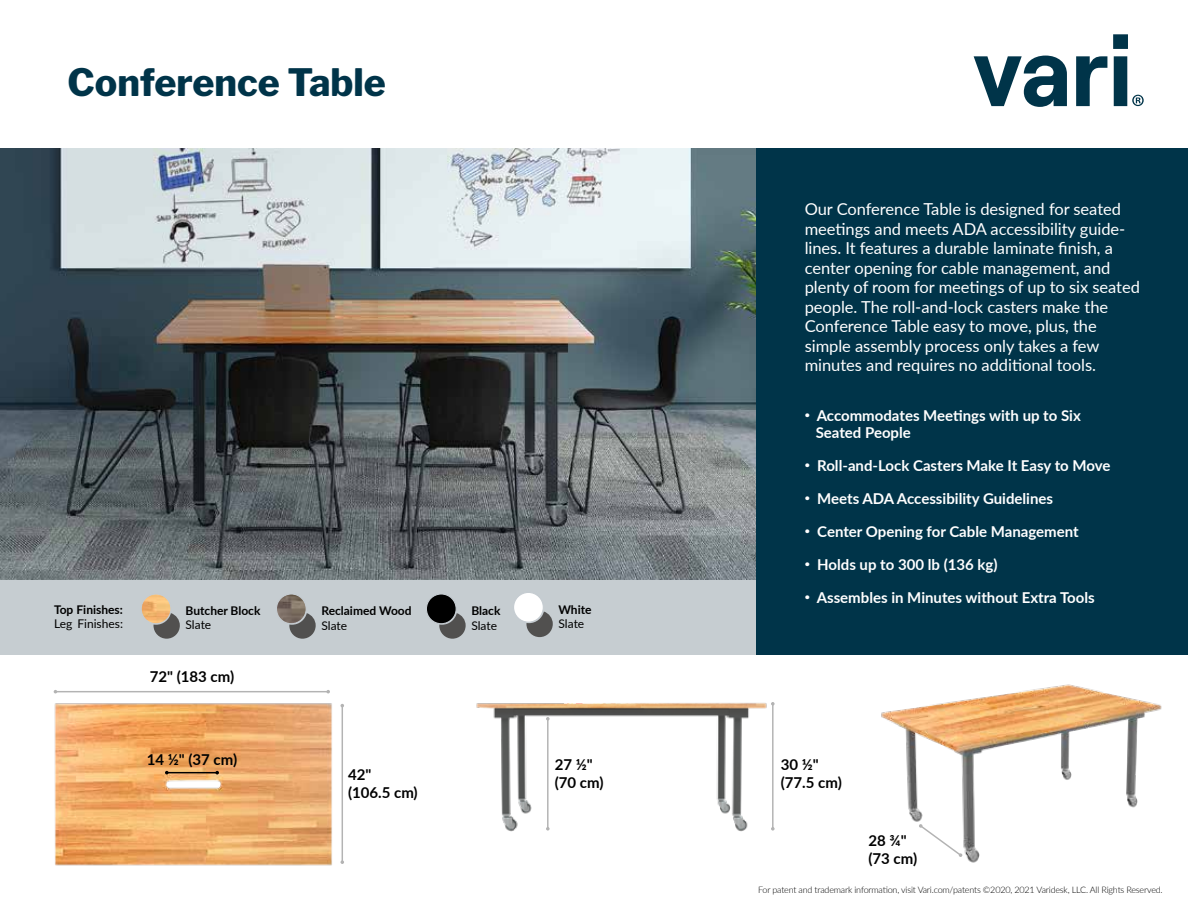
<style>
.page{position:relative;width:1188px;height:918px;background:#fff}
.page>*{position:absolute;margin:0;border:0;box-sizing:border-box;transform-origin:0 0}
.t1{font:800 37.5px "Libre Franklin";color:#003449}
.Body_Copy{font:16.5px/19.5px "Lato";letter-spacing:-.005em;color:#fff}
.Icon_Description{font:700 15px/16.5px "Lato";color:#fff}
.t2{font:700 15px "Lato";color:#000}
.Icon_Description-2{font:700 12px "Lato";color:#000}
.Icon_Description-3{font:12px "Lato";color:#000}
.legal{font:300 9px "Lato";letter-spacing:-.02em;color:#000}
</style>
<div class="page">
<div style="left:752px;top:148px;width:436px;height:507px;background:#003449"></div>
<img style="left:476px;top:702px;width:291px;height:130px">
<hr style="left:772px;top:704px;width:2px;height:125px;background:#000">
<svg style="left:771px;top:702px;width:4px;height:4px"></svg>
<svg style="left:771px;top:827px;width:4px;height:4px"></svg>
<svg style="left:974px;top:34px;width:170px;height:73px"></svg>
<img style="left:0;top:148px;width:756px;height:432px">
<hr style="left:342px;top:706px;width:1px;height:156px;background:#000">
<svg style="left:340px;top:860px;width:4px;height:4px"></svg>
<img style="left:54px;top:703px;width:278px;height:163px">
<hr style="left:55px;top:691px;width:273px;height:1px;background:#000">
<svg style="left:326px;top:690px;width:4px;height:3px"></svg>
<hr style="left:167px;top:772px;width:50px;height:1px;background:#000">
<hr style="left:547px;top:719px;width:2px;height:110px;background:#000">
<svg style="left:546px;top:717px;width:4px;height:4px"></svg>
<svg style="left:546px;top:827px;width:4px;height:4px"></svg>
<img style="left:881px;top:684px;width:281px;height:179px">
<svg style="left:919px;top:824px;width:44px;height:33px"></svg>
<div style="left:0;top:580px;width:756px;height:75px;background:#c6cdd1"></div>
<img style="left:141px;top:594px;width:30px;height:30px;border-radius:15px">
<div style="left:141px;top:593px;width:30px;height:31px;border:1px solid #c5ccd1;border-radius:50%"></div>
<svg style="left:153px;top:613px;width:27px;height:26px"></svg>
<div style="left:426px;top:594px;width:30px;height:30px;background:#000;border-radius:50%"></div>
<div style="left:426px;top:593px;width:31px;height:31px;border:1px solid #c5ccd1;border-radius:50%"></div>
<svg style="left:439px;top:613px;width:27px;height:26px"></svg>
<div style="left:514px;top:592px;width:29px;height:30px;background:#fff;border-radius:50%"></div>
<div style="left:513px;top:592px;width:31px;height:31px;border:1px solid #c5ccd1;border-radius:50%"></div>
<svg style="left:526px;top:612px;width:27px;height:25px"></svg>
<img style="left:276px;top:594px;width:30px;height:30px;border-radius:15px">
<div style="left:276px;top:593px;width:31px;height:31px;border:1px solid #c5ccd1;border-radius:50%"></div>
<svg style="left:289px;top:613px;width:27px;height:26px"></svg>
<p class="t1" style="left:68px;top:60px;width:320px">Conference Table</p>
<p class="Icon_Description-2" style="left:54px;top:600px;width:70px">Top Finishes:</p>
<p class="Icon_Description-3" style="left:54px;top:615px;width:70px">Leg Finishes:</p>
<p class="Icon_Description-2" style="left:186px;top:602px;width:76px">Butcher Block</p>
<p class="Icon_Description-3" style="left:186px;top:616px;width:27px">Slate</p>
<p class="t2" style="left:150px;top:666px;width:86px">72" (183 cm)</p>
<p class="Icon_Description-2" style="left:321px;top:602px;width:92px">Reclaimed Wood</p>
<p class="Icon_Description-3" style="left:321px;top:617px;width:27px">Slate</p>
<p class="Icon_Description-2" style="left:471px;top:602px;width:31px">Black</p>
<p class="Icon_Description-3" style="left:471px;top:617px;width:27px">Slate</p>
<p class="Icon_Description-2" style="left:558px;top:600px;width:35px">White</p>
<p class="Icon_Description-3" style="left:559px;top:615px;width:27px">Slate</p>
<p class="t2" style="left:147px;top:749px;width:92px">14 ½" (37 cm)</p>
<p class="t2" style="left:555px;top:753px;width:39px">27 ½"</p>
<p class="t2" style="left:555px;top:771px;width:50px">(70 cm)</p>
<p class="t2" style="left:348px;top:764px;width:25px">42"</p>
<p class="t2" style="left:348px;top:782px;width:71px">(106.5 cm)</p>
<p class="Body_Copy" style="left:805px;top:199px;width:337px">Our Conference Table is designed for seated meetings and meets ADA accessibility guide&shy;lines. It features a durable laminate finish, a center opening for cable management, and plenty of room for meetings of up to six seated people. The roll-and-lock casters make the Conference Table easy to move, plus, the simple assembly process only takes a few minutes and requires no additional tools.</p>
<p class="Icon_Description" style="left:816px;top:407px;width:267px;text-indent:-11px"><sup>•</sup> Accommodates Meetings with up to Six<br>Seated People</p>
<p class="Icon_Description" style="left:805px;top:456px;width:307px"><sup>•</sup> Roll-and-Lock Casters Make It Easy to Move</p>
<p class="Icon_Description" style="left:805px;top:489px;width:250px"><sup>•</sup> Meets ADA Accessibility Guidelines</p>
<p class="Icon_Description" style="left:805px;top:522px;width:276px"><sup>•</sup> Center Opening for Cable Management</p>
<p class="Icon_Description" style="left:805px;top:555px;width:194px"><sup>•</sup> Holds up to 300 lb (136 kg)</p>
<p class="Icon_Description" style="left:805px;top:588px;width:292px"><sup>•</sup> Assembles in Minutes without Extra Tools</p>
<p class="t2" style="left:781px;top:753px;width:39px">30 ½"</p>
<p class="t2" style="left:781px;top:771px;width:63px">(77.5 cm)</p>
<p class="t2" style="left:868px;top:830px;width:40px">28 ¾"</p>
<p class="t2" style="left:868px;top:848px;width:50px">(73 cm)</p>
<p class="legal" style="left:758px;top:883px;width:406px">For patent and trademark information, visit Vari.com/patents ©2020, 2021 Varidesk, LLC. All Rights Reserved.</p>
</div>
